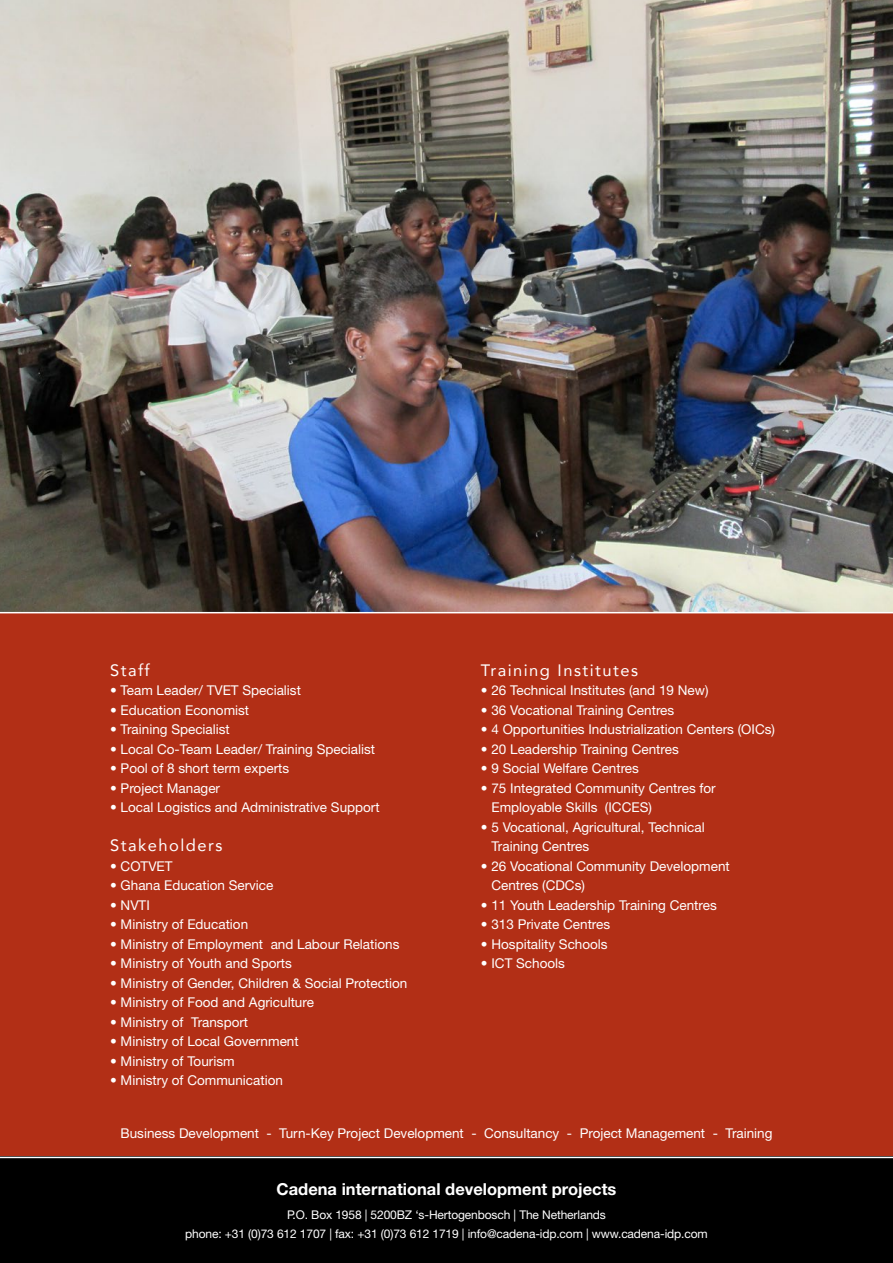
<style>
.page{position:relative;width:893px;height:1263px;background:#fff}
.page>*{position:absolute;margin:0;border:0;box-sizing:border-box;transform-origin:0 0}
.t1{font:700 16.5px "Helvetica Neue";color:#fff}
.t2{font:16.5px "Avenir";letter-spacing:.09em;color:#fff}
.t3{font:13.5px/19.5px "Helvetica Neue";color:#fff}
.t4{font:12px/19.5px "Helvetica Neue LT Std";letter-spacing:-.01em;color:#fff;text-align:center}
</style>
<div class="page">
<div style="left:0;top:602px;width:893px;height:556px;background:#b22f16"></div>
<img style="left:0;top:0;width:893px;height:612px">
<div style="left:0;top:1157px;width:893px;height:106px;background:#000"></div>
<hr style="left:0;top:612px;width:893px;height:1px;background:#fff">
<hr style="left:0;top:1157px;width:893px;height:1px;background:#fff">
<p class="t2" style="left:110px;top:657px;width:41px">Staff</p>
<p class="t3" style="left:110px;top:680px;width:192px">• Team Leader/ TVET Specialist</p>
<p class="t3" style="left:110px;top:700px;width:141px">• Education Economist</p>
<p class="t3" style="left:110px;top:719px;width:121px">• Training Specialist</p>
<p class="t3" style="left:110px;top:739px;width:267px">• Local Co-Team Leader/ Training Specialist</p>
<p class="t3" style="left:110px;top:758px;width:181px">• Pool of 8 short term experts</p>
<p class="t3" style="left:110px;top:778px;width:112px">• Project Manager</p>
<p class="t3" style="left:110px;top:797px;width:271px">• Local Logistics and Administrative Support</p>
<p class="t2" style="left:110px;top:832px;width:114px">Stakeholders</p>
<p class="t3" style="left:110px;top:856px;width:64px">• COTVET</p>
<p class="t3" style="left:110px;top:875px;width:165px">• Ghana Education Service</p>
<p class="t3" style="left:110px;top:895px;width:41px">• NVTI</p>
<p class="t3" style="left:110px;top:914px;width:140px">• Ministry of Education</p>
<p class="t3" style="left:110px;top:934px;width:291px">• Ministry of Employment and Labour Relations</p>
<p class="t3" style="left:110px;top:953px;width:183px">• Ministry of Youth and Sports</p>
<p class="t3" style="left:110px;top:973px;width:299px">• Ministry of Gender, Children &amp; Social Protection</p>
<p class="t3" style="left:110px;top:992px;width:205px">• Ministry of Food and Agriculture</p>
<p class="t3" style="left:110px;top:1012px;width:140px">• Ministry of Transport</p>
<p class="t3" style="left:110px;top:1031px;width:190px">• Ministry of Local Government</p>
<p class="t3" style="left:110px;top:1051px;width:126px">• Ministry of Tourism</p>
<p class="t3" style="left:110px;top:1070px;width:174px">• Ministry of Communication</p>
<p class="t2" style="left:481px;top:657px;width:159px">Training Institutes</p>
<p class="t3" style="left:481px;top:680px;width:229px">• 26 Technical Institutes (and 19 New)</p>
<p class="t3" style="left:481px;top:700px;width:195px">• 36 Vocational Training Centres</p>
<p class="t3" style="left:481px;top:719px;width:296px">• 4 Opportunities Industrialization Centers (OICs)</p>
<p class="t3" style="left:481px;top:739px;width:199px">• 20 Leadership Training Centres</p>
<p class="t3" style="left:481px;top:758px;width:159px">• 9 Social Welfare Centres</p>
<p class="t3" style="left:491px;top:778px;width:226px;text-indent:-11px">• 75 Integrated Community Centres for<br>Employable Skills (ICCES)</p>
<p class="t3" style="left:491px;top:817px;width:215px;text-indent:-11px">• 5 Vocational, Agricultural, Technical<br>Training Centres</p>
<p class="t3" style="left:491px;top:856px;width:240px;text-indent:-11px">• 26 Vocational Community Development<br>Centres (CDCs)</p>
<p class="t3" style="left:481px;top:895px;width:237px">• 11 Youth Leadership Training Centres</p>
<p class="t3" style="left:481px;top:914px;width:131px">• 313 Private Centres</p>
<p class="t3" style="left:481px;top:934px;width:128px">• Hospitality Schools</p>
<p class="t3" style="left:481px;top:953px;width:85px">• ICT Schools</p>
<p class="t3" style="left:120px;top:1123px;width:653px">Business Development - Turn-Key Project Development - Consultancy - Project Management - Training</p>
<p class="t1" style="left:277px;top:1179px;width:341px">Cadena international development projects</p>
<p class="t4" style="left:185px;top:1205px;width:524px">P.O. Box 1958 | 5200BZ ‘s-Hertogenbosch | The Netherlands<br>phone: +31 (0)73 612 1707 | fax: +31 (0)73 612 1719 | info@cadena-idp.com | www.cadena-idp.com</p>
</div>
